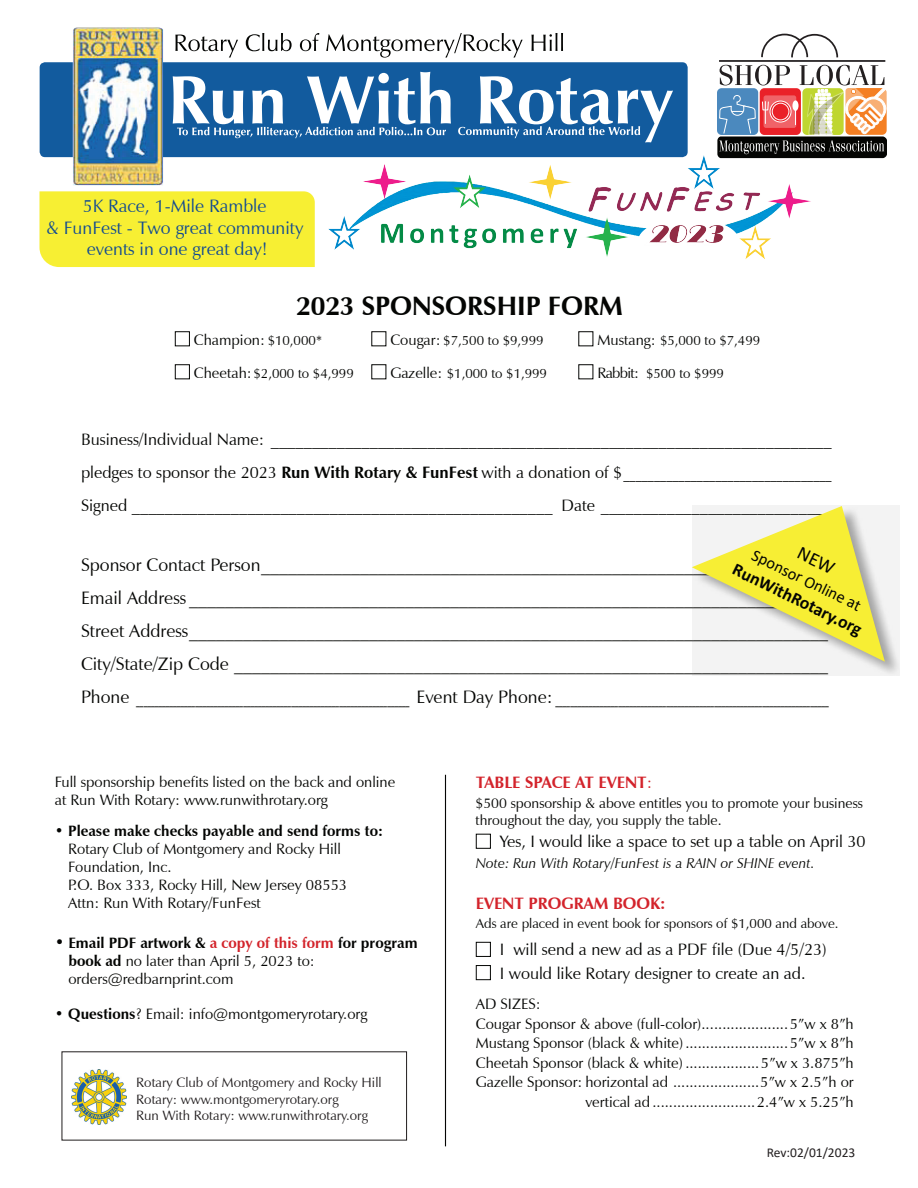
<style>
.page{position:relative;width:918px;height:1188px;background:#fff}
.page>*{position:absolute;margin:0;border:0;box-sizing:border-box;transform-origin:0 0}
.t1{font:700 26.55px "Zapf Humanist 601 BT";color:#040503}
.t2{font:18px/33px "Zapf Humanist 601 BT";color:#040503;text-align:justify}
.t3{font:18px/21.6px "Zapf Humanist 601 BT";color:#114a92;text-align:center}
.t4{font:700 17.7px "Calibri";color:#040503}
.t5{font:16.5px/33px "Zapf Humanist 601 BT";color:#040503;text-align:justify}
.t6{font:700 16.5px "Zapf Humanist 601 BT";color:#d3232b}
.t7{font:16.5px "Calibri";color:#040503}
.t8{font:15px/18px "Zapf Humanist 601 BT";color:#040503}
.t9{font:14.25px/17.1px "Zapf Humanist 601 BT";color:#040503}
.t10{font:italic 14.25px "Zapf Humanist 601 BT";color:#040503}
.t11{font:13.5px "Zapf Humanist 601 BT";color:#040503}
.t12{font:13.5px/16.2px "Zapf Humanist 601 BT";color:#211d1e}
.t13{font:13.5px "Calibri";color:#231f20}
.s1{font-size:13.5px}
.s2{font-size:15px}
.s3{font-weight:700}
.s4{font-size:16.5px}
.s5{font-weight:700;color:#d3232a}
.s6{font-weight:400}
</style>
<div class="page">
<div style="left:476px;top:834px;width:15px;height:15px;border:1px solid #040503"></div>
<div style="left:476px;top:942px;width:15px;height:15px;border:1px solid #040503"></div>
<div style="left:476px;top:965px;width:15px;height:15px;border:1px solid #040503"></div>
<div style="left:40px;top:62px;width:648px;height:95px;background:#125b9e;border-radius:5px"></div>
<img style="left:73px;top:28px;width:90px;height:157px">
<svg style="left:173px;top:72px;width:278px;height:66px"></svg>
<svg style="left:458px;top:76px;width:215px;height:66px"></svg>
<hr style="left:445px;top:775px;width:1px;height:371px;background:#040503">
<svg style="left:692px;top:505px;width:208px;height:171px;fill:#f3f3f3"></svg>
<div style="left:175px;top:331px;width:15px;height:15px;border:1px solid #040503"></div>
<div style="left:371px;top:331px;width:15px;height:15px;border:1px solid #040503"></div>
<div style="left:578px;top:331px;width:15px;height:15px;border:1px solid #040503"></div>
<div style="left:175px;top:364px;width:15px;height:15px;border:1px solid #040503"></div>
<div style="left:371px;top:364px;width:15px;height:15px;border:1px solid #040503"></div>
<div style="left:578px;top:364px;width:15px;height:15px;border:1px solid #040503"></div>
<svg style="left:175px;top:35px;width:63px;height:23px"></svg>
<svg style="left:246px;top:33px;width:46px;height:18px"></svg>
<svg style="left:300px;top:33px;width:19px;height:18px"></svg>
<svg style="left:326px;top:33px;width:197px;height:25px"></svg>
<svg style="left:531px;top:33px;width:32px;height:18px"></svg>
<div style="left:39px;top:191px;width:276px;height:76px;background:#f7ef33"></div>
<div style="left:717px;top:136px;width:170px;height:22px;background:#040503;border-radius:4px"></div>
<div style="left:717px;top:88px;width:41px;height:47px;background:#4b89be;border-radius:5px"></div>
<svg style="left:761px;top:34px;width:78px;height:24px"></svg>
<hr style="left:719px;top:60px;width:166px;height:2px;background:#231f20">
<svg style="left:719px;top:65px;width:168px;height:89px"></svg>
<img style="left:328px;top:156px;width:490px;height:103px">
<img style="left:72px;top:1070px;width:55px;height:54px">
<svg style="left:692px;top:506px;width:193px;height:156px"></svg>
<p class="t3" style="left:46px;top:195px;width:259px">5K Race, 1-Mile Ramble<br>&amp; FunFest - Two great community events in one great day!</p>
<h1 class="t1" style="left:296px;top:289px;width:328px">2023 SPONSORSHIP FORM</h1>
<p class="t8" style="left:194px;top:331px;width:130px">Champion: <span class="s1">$10,000*</span></p>
<p class="t11" style="left:390px;top:332px;width:155px"><span class="s2">Cougar:</span> $7,500 to $9,999</p>
<p class="t11" style="left:597px;top:332px;width:164px"><span class="s2">Mustang:</span> $5,000 to $7,499</p>
<p class="t11" style="left:194px;top:365px;width:161px"><span class="s2">Cheetah:</span> $2,000 to $4,999</p>
<p class="t11" style="left:390px;top:365px;width:158px"><span class="s2">Gazelle:</span> $1,000 to $1,999</p>
<p class="t11" style="left:597px;top:365px;width:128px"><span class="s2">Rabbit:</span> $500 to $999</p>
<p class="t5" style="left:81px;top:423px;width:752px">Business/Individual Name: ____________________________________________________________________ pledges to sponsor the 2023 <span class="s3">Run With Rotary &amp; FunFest</span> with a donation of $__________________________________ Signed ___________________________________________________ Date ____________________________</p>
<p class="t7" style="left:758px;top:544px;width:121px;rotate:26deg">Sponsor Online at</p>
<p class="t2" style="left:81px;top:549px;width:749px">Sponsor Contact Person_______________________________________________________________ Email Address _______________________________________________________________________ Street Address_______________________________________________________________________ City/State/Zip Code __________________________________________________________________ Phone __________________________________________________________________________ Event Day Phone: __________________________________________________________________________</p>
<p class="t4" style="left:739px;top:557px;width:143px;rotate:26deg">RunWithRotary.org</p>
<p class="t8" style="left:55px;top:773px;width:342px">Full sponsorship benefits listed on the back and online at Run With Rotary: www.runwithrotary.org</p>
<p class="t8" style="left:68px;top:822px;width:316px;text-indent:-14px">• <span class="s3">Please make checks payable and send forms to:<br></span>Rotary Club of Montgomery and Rocky Hill Foundation, Inc.<br>P.O. Box 333, Rocky Hill, New Jersey 08553<br>Attn: Run With Rotary/FunFest</p>
<p class="t8" style="left:68px;top:934px;width:351px;text-indent:-14px"><span class="s4">•</span> <span class="s3">Email PDF artwork &amp;</span> <span class="s5">a copy of this form</span> <span class="s3">for program book ad</span> no later than April 5, 2023 to: orders@redbarnprint.com</p>
<p class="t8" style="left:55px;top:1005px;width:314px">• <span class="s3">Questions</span>? Email: info@montgomeryrotary.org</p>
<p class="t12" style="left:136px;top:1075px;width:247px">Rotary Club of Montgomery and Rocky Hill<br>Rotary: www.montgomeryrotary.org<br>Run With Rotary: www.runwithrotary.org</p>
<p class="t6" style="left:476px;top:772px;width:178px">TABLE SPACE AT EVENT<span class="s6">:</span></p>
<p class="t9" style="left:476px;top:794px;width:389px">$500 sponsorship &amp; above entitles you to promote your business throughout the day, you supply the table.</p>
<p class="t5" style="left:500px;top:825px;width:367px">Yes, I would like a space to set up a table on April 30</p>
<p class="t10" style="left:476px;top:855px;width:340px">Note: Run With Rotary/FunFest is a RAIN or SHINE event.</p>
<p class="t6" style="left:476px;top:893px;width:191px">EVENT PROGRAM BOOK:</p>
<p class="t11" style="left:476px;top:915px;width:364px">Ads are placed in event book for sponsors of $1,000 and above.</p>
<p class="t5" style="left:500px;top:938px;width:328px;line-height:23.2px">I will send a new ad as a PDF file (Due 4/5/23)<br>I would like Rotary designer to create an ad.</p>
<p class="t8" style="left:476px;top:995px;width:66px">AD SIZES:</p>
<p class="t8" style="left:476px;top:1015px;width:380px">Cougar Sponsor &amp; above (full-color).....................5”w x 8”h</p>
<p class="t8" style="left:476px;top:1034px;width:380px">Mustang Sponsor (black &amp; white).........................5”w x 8”h</p>
<p class="t8" style="left:476px;top:1054px;width:380px">Cheetah Sponsor (black &amp; white) ..................5”w x 3.875”h</p>
<p class="t8" style="left:476px;top:1073px;width:379px">Gazelle Sponsor: horizontal ad .....................5”w x 2.5”h or</p>
<p class="t8" style="left:585px;top:1093px;width:270px">vertical ad .........................2.4”w x 5.25”h</p>
<p class="t13" style="left:767px;top:1143px;width:90px">Rev:02/01/2023</p>
</div>
